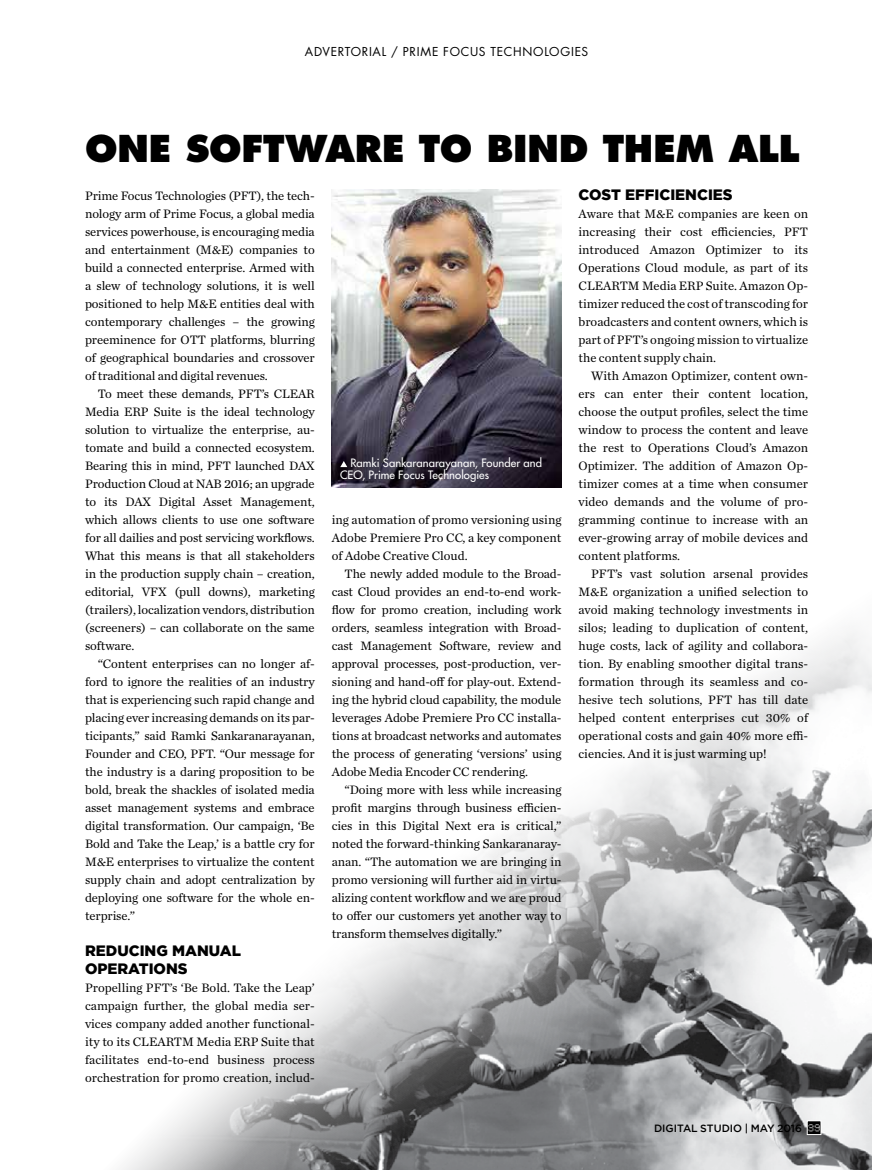
<style>
.page{position:relative;width:872px;height:1170px;background:#fff}
.page>*{position:absolute;margin:0;border:0;box-sizing:border-box;transform-origin:0 0}
.t1{font:800 36px "Futura Std";letter-spacing:-.005em;color:#000}
.t2{font:900 15px/18px "Gotham";color:#000}
.t3{font:12.75px/18px "Chronicle Text G1";letter-spacing:-.01em;color:#000;text-align:justify}
.t4{font:12px "Futura Std";letter-spacing:.06em;color:#000}
.t5{font:500 11.25px/12px "Futura Std";letter-spacing:.005em;color:#fff}
.t6{font:500 10.5px "Gotham";letter-spacing:-.005em;color:#000}
.s1{font-family:"Mono Reg";font-weight:400;font-size:12px;color:#fff}
</style>
<div class="page">
<img style="left:332px;top:189px;width:229px;height:299px">
<img style="left:123px;top:631px;width:749px;height:538px">
<div style="left:807px;top:1120px;width:14px;height:14px;background:#000"></div>
<div style="left:807px;top:1120px;width:14px;height:14px;border:1px solid #fff"></div>
<svg style="left:340px;top:461px;width:7px;height:6px"></svg>
<p class="t4" style="left:305px;top:44px;width:285px">ADVERTORIAL / PRIME FOCUS TECHNOLOGIES</p>
<h1 class="t1" style="left:85px;top:126px;width:716px">ONE SOFTWARE TO BIND THEM ALL</h1>
<p class="t3" style="left:85px;top:186px;width:231px">Prime Focus Technologies (PFT), the tech&shy;nology arm of Prime Focus, a global media services powerhouse, is encouraging media and entertainment (M&amp;E) companies to build a connected enterprise. Armed with a slew of technology solutions, it is well positioned to help M&amp;E entities deal with contemporary challenges – the growing preeminence for OTT platforms, blurring of geographical boundaries and crossover of traditional and digital revenues.</p>
<p class="t3" style="left:85px;top:384px;width:231px;text-indent:13px">To meet these demands, PFT’s CLEAR Media ERP Suite is the ideal technology solution to virtualize the enterprise, au&shy;tomate and build a connected ecosystem.<br>Bearing this in mind, PFT launched DAX Production Cloud at NAB 2016; an upgrade to its DAX Digital Asset Management, which allows clients to use one software for all dailies and post servicing workflows.<br>What this means is that all stakeholders in the production supply chain – creation, editorial, VFX (pull downs), marketing (trailers), localization vendors, distribution (screeners) – can collaborate on the same software.</p>
<p class="t3" style="left:85px;top:654px;width:231px;text-indent:13px">“Content enterprises can no longer af&shy;ford to ignore the realities of an industry that is experiencing such rapid change and placing ever increasing demands on its par&shy;ticipants,” said Ramki Sankaranarayanan, Founder and CEO, PFT. “Our message for the industry is a daring proposition to be bold, break the shackles of isolated media asset management systems and embrace digital transformation. Our campaign, ‘Be Bold and Take the Leap,’ is a battle cry for M&amp;E enterprises to virtualize the content supply chain and adopt centralization by deploying one software for the whole en&shy;terprise.”</p>
<p class="t2" style="left:85px;top:941px;width:157px">REDUCING MANUAL<br>OPERATIONS</p>
<p class="t3" style="left:85px;top:978px;width:231px">Propelling PFT’s ‘Be Bold. Take the Leap’ campaign further, the global media ser&shy;vices company added another functional&shy;ity to its CLEARTM Media ERP Suite that facilitates end-to-end business process orchestration for promo creation, includ-</p>
<p class="t5" style="left:340px;top:457px;width:203px;text-indent:10px">Ramki Sankaranarayanan, Founder and<br>CEO, Prime Focus Technologies</p>
<p class="t3" style="left:332px;top:510px;width:231px">ing automation of promo versioning using Adobe Premiere Pro CC, a key component of Adobe Creative Cloud.</p>
<p class="t3" style="left:332px;top:564px;width:231px;text-indent:13px">The newly added module to the Broad&shy;cast Cloud provides an end-to-end work&shy;flow for promo creation, including work orders, seamless integration with Broad&shy;cast Management Software, review and approval processes, post-production, ver&shy;sioning and hand-off for play-out. Extend&shy;ing the hybrid cloud capability, the module leverages Adobe Premiere Pro CC installa&shy;tions at broadcast networks and automates the process of generating ‘versions’ using Adobe Media Encoder CC rendering.</p>
<p class="t3" style="left:332px;top:780px;width:231px;text-indent:13px">“Doing more with less while increasing profit margins through business efficien&shy;cies in this Digital Next era is critical,” noted the forward-thinking Sankaranaray&shy;anan. “The automation we are bringing in promo versioning will further aid in virtu&shy;alizing content workflow and we are proud to offer our customers yet another way to transform themselves digitally.”</p>
<p class="t2" style="left:578px;top:185px;width:156px">COST EFFICIENCIES</p>
<p class="t3" style="left:578px;top:204px;width:231px">Aware that M&amp;E companies are keen on increasing their cost efficiencies, PFT introduced Amazon Optimizer to its Operations Cloud module, as part of its CLEARTM Media ERP Suite. Amazon Op&shy;timizer reduced the cost of transcoding for broadcasters and content owners, which is part of PFT’s ongoing mission to virtualize the content supply chain.</p>
<p class="t3" style="left:578px;top:366px;width:231px;text-indent:13px">With Amazon Optimizer, content own&shy;ers can enter their content location, choose the output profiles, select the time window to process the content and leave the rest to Operations Cloud’s Amazon Optimizer. The addition of Amazon Op&shy;timizer comes at a time when consumer video demands and the volume of pro&shy;gramming continue to increase with an ever-growing array of mobile devices and content platforms.</p>
<p class="t3" style="left:578px;top:564px;width:231px;text-indent:13px">PFT’s vast solution arsenal provides M&amp;E organization a unified selection to avoid making technology investments in silos; leading to duplication of content, huge costs, lack of agility and collabora&shy;tion. By enabling smoother digital trans&shy;formation through its seamless and co&shy;hesive tech solutions, PFT has till date helped content enterprises cut 30% of operational costs and gain 40% more effi&shy;ciencies. And it is just warming up!</p>
<p class="t6" style="left:654px;top:1121px;width:168px">DIGITAL STUDIO | MAY 2016 <span class="s1">39</span></p>
</div>
